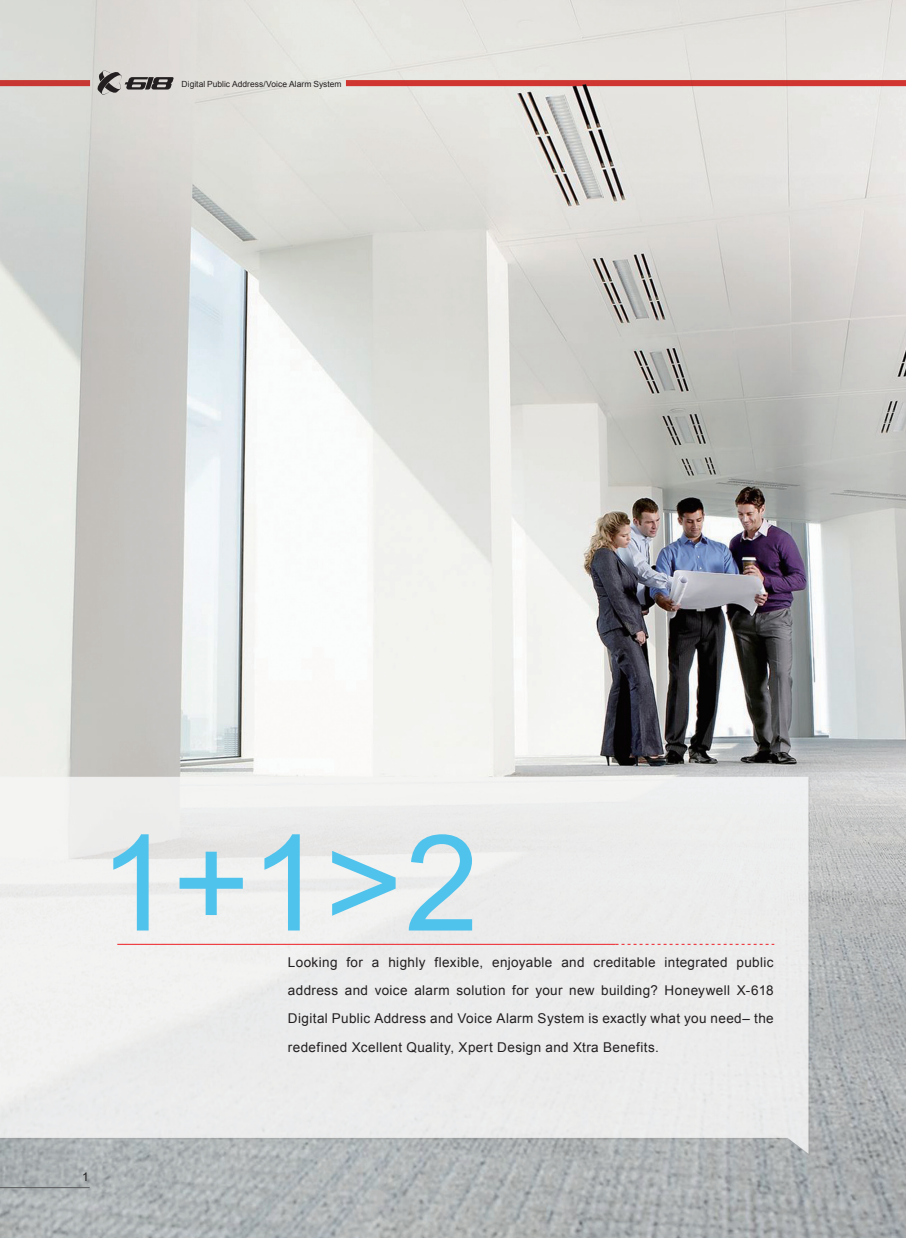
<style>
.page{position:relative;width:906px;height:1238px;background:#fff}
.page>*{position:absolute;margin:0;border:0;box-sizing:border-box;transform-origin:0 0}
.t1{font:133.8px "Arial";color:#50c3ed}
.t2{font:13.5px/28.3px "Arial";letter-spacing:.025em;color:#231f20;text-align:justify}
.t3{font:12px "Arial";color:#231f20}
.t4{font:8.4px "Arial";color:#231f20}
</style>
<div class="page">
<img style="left:0;top:0;width:906px;height:1237px">
<svg style="left:615px;top:944px;width:159px;height:1px"></svg>
<hr style="left:117px;top:944px;width:498px;height:1px;background:#ee1d23">
<svg style="left:96px;top:70px;width:78px;height:25px;background:#9b9896"></svg>
<hr style="left:0;top:1187px;width:90px;height:1px;background:#57585a">
<p class="t4" style="left:182px;top:78px;width:161px">Digital Public Address/Voice Alarm System</p>
<h1 class="t1" style="left:99px;top:795px;width:382px">1+1&gt;2</h1>
<p class="t2" style="left:288px;top:948px;width:487px">Looking for a highly flexible, enjoyable and creditable integrated public address and voice alarm solution for your new building? Honeywell X-618<br>Digital Public Address and Voice Alarm System is exactly what you need– the redefined Xcellent Quality, Xpert Design and Xtra Benefits.</p>
<p class="t3" style="left:82px;top:1168px;width:8px">1</p>
</div>
